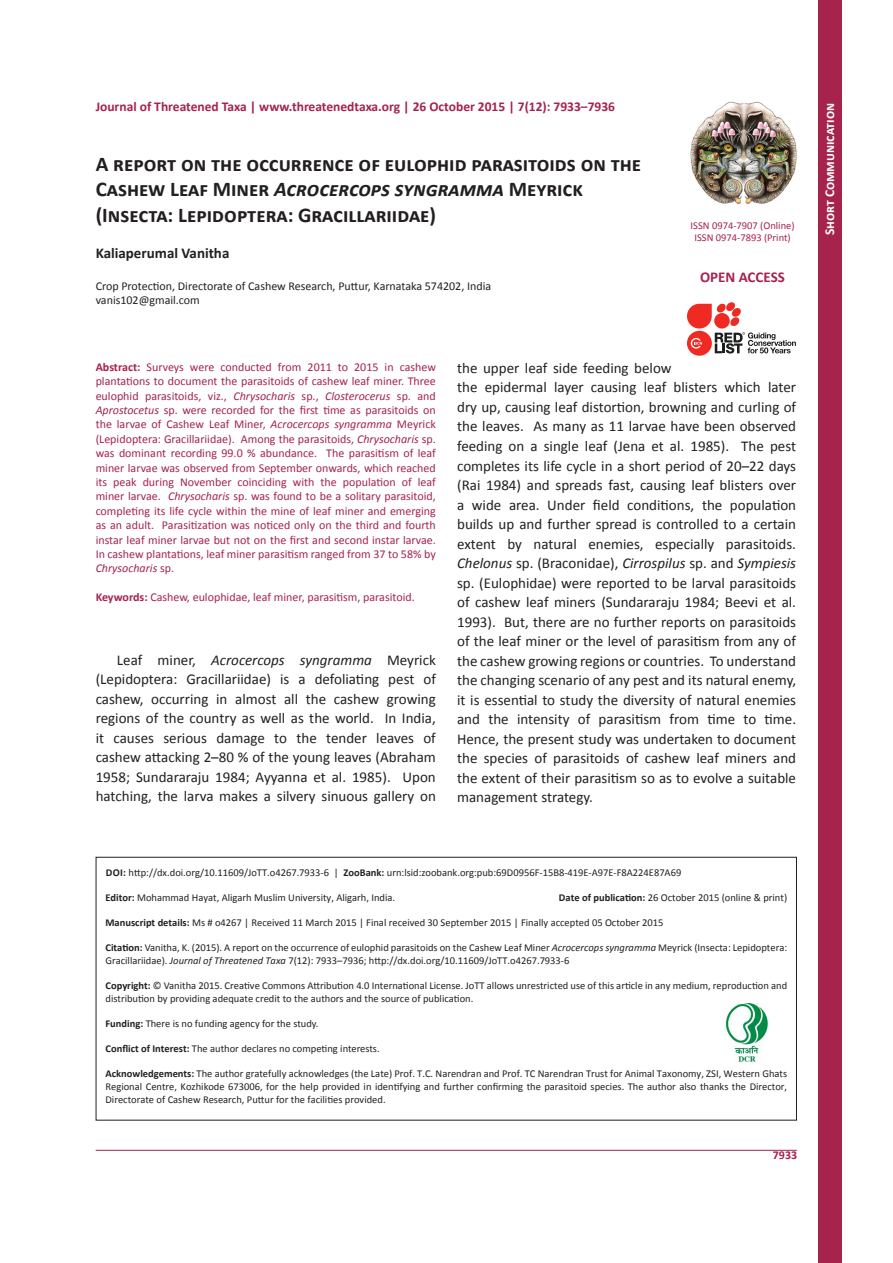
<style>
.page{position:relative;width:893px;height:1263px;background:#fff}
.page>*{position:absolute;margin:0;border:0;box-sizing:border-box;transform-origin:0 0}
.t1{font:700 21px/25.2px "Calibri";color:#231f20}
.t2{font:15px/19.5px "Calibri";color:#231f20;text-align:justify}
.t3{font:700 15px "Calibri";color:#231f20}
.t4{font:700 15px "Calibri";color:#a5234c}
.t5{font:700 13.5px "Calibri";color:#a5234c}
.t6{font:700 13.5px "Calibri";color:#fff}
.t7{font:12px/14.4px "Calibri";color:#a5234c;text-align:justify}
.t8{font:12px "Calibri";color:#231f20}
.t9{font:700 12px "Calibri";color:#a5234c}
.jott_notes_citation{font:10.5px/12.6px "Calibri";color:#231f20}
.jott_notes_citation-2{font:10.5px "Calibri";color:#a5234c}
.s1{font-style:italic}
.s2{font-weight:700}
</style>
<div class="page">
<img style="left:690px;top:101px;width:107px;height:104px">
<div style="left:819px;top:0;width:23px;height:1263px;background:#a5234c"></div>
<div style="left:96px;top:857px;width:701px;height:263px;border:1px solid #231f20"></div>
<hr style="left:96px;top:1150px;width:701px;height:1px;background:#a5234c">
<svg style="left:687px;top:331px;width:25px;height:25px"></svg>
<svg style="left:687px;top:302px;width:109px;height:51px"></svg>
<img style="left:725px;top:1002px;width:43px;height:60px">
<p class="t5" style="left:96px;top:98px;width:521px">Journal of Threatened Taxa | www.threatenedtaxa.org | 26 October 2015 | 7(12): 7933–7936</p>
<p class="t1" style="left:96px;top:152px;width:547px">A report on the occurrence of eulophid parasitoids on the<br>Cashew Leaf Miner <span class="s1">Acrocercops syngramma</span> Meyrick</p>
<p class="t1" style="left:96px;top:202px;width:342px">(Insecta: Lepidoptera: Gracillariidae)</p>
<p class="t3" style="left:96px;top:243px;width:135px">Kaliaperumal Vanitha</p>
<p class="t8" style="left:96px;top:278px;width:397px">Crop Protection, Directorate of Cashew Research, Puttur, Karnataka 574202, India</p>
<p class="t8" style="left:96px;top:293px;width:106px">vanis102@gmail.com</p>
<p class="jott_notes_citation-2" style="left:691px;top:218px;width:105px">ISSN 0974-7907 (Online)</p>
<p class="jott_notes_citation-2" style="left:694px;top:231px;width:98px">ISSN 0974-7893 (Print)</p>
<p class="t4" style="left:700px;top:268px;width:86px">OPEN ACCESS</p>
<p class="t7" style="left:96px;top:360px;width:342px"><span class="s2">Abstract:</span> Surveys were conducted from 2011 to 2015 in cashew plantations to document the parasitoids of cashew leaf miner. Three eulophid parasitoids, viz., <span class="s1">Chrysocharis</span> sp., <span class="s1">Closterocerus</span> sp. and <span class="s1">Aprostocetus</span> sp. were recorded for the first time as parasitoids on the larvae of Cashew Leaf Miner, <span class="s1">Acrocercops syngramma</span> Meyrick (Lepidoptera: Gracillariidae). Among the parasitoids, <span class="s1">Chrysocharis</span> sp. was dominant recording 99.0 % abundance. The parasitism of leaf miner larvae was observed from September onwards, which reached its peak during November coinciding with the population of leaf miner larvae. <span class="s1">Chrysocharis</span> sp. was found to be a solitary parasitoid, completing its life cycle within the mine of leaf miner and emerging as an adult. Parasitization was noticed only on the third and fourth instar leaf miner larvae but not on the first and second instar larvae.<br>In cashew plantations, leaf miner parasitism ranged from 37 to 58% by <span class="s1">Chrysocharis</span> sp.</p>
<p class="t7" style="left:96px;top:590px;width:321px"><span class="s2">Keywords:</span> Cashew, eulophidae, leaf miner, parasitism, parasitoid.</p>
<p class="t2" style="left:96px;top:650px;width:342px;text-indent:21px">Leaf miner, <span class="s1">Acrocercops syngramma</span> Meyrick (Lepidoptera: Gracillariidae) is a defoliating pest of cashew, occurring in almost all the cashew growing regions of the country as well as the world. In India, it causes serious damage to the tender leaves of cashew attacking 2–80 % of the young leaves (Abraham 1958; Sundararaju 1984; Ayyanna et al. 1985). Upon hatching, the larva makes a silvery sinuous gallery on</p>
<p class="t2" style="left:457px;top:358px;width:341px;text-align:left">the upper leaf side feeding below<br>the epidermal layer causing leaf blisters which later dry up, causing leaf distortion, browning and curling of the leaves. As many as 11 larvae have been observed feeding on a single leaf (Jena et al. 1985). The pest completes its life cycle in a short period of 20–22 days (Rai 1984) and spreads fast, causing leaf blisters over a wide area. Under field conditions, the population builds up and further spread is controlled to a certain extent by natural enemies, especially parasitoids.<br><span class="s1">Chelonus</span> sp. (Braconidae), <span class="s1">Cirrospilus</span> sp. and <span class="s1">Sympiesis </span>sp. (Eulophidae) were reported to be larval parasitoids of cashew leaf miners (Sundararaju 1984; Beevi et al.<br>1993). But, there are no further reports on parasitoids of the leaf miner or the level of parasitism from any of the cashew growing regions or countries. To understand the changing scenario of any pest and its natural enemy, it is essential to study the diversity of natural enemies and the intensity of parasitism from time to time.<br>Hence, the present study was undertaken to document the species of parasitoids of cashew leaf miners and the extent of their parasitism so as to evolve a suitable management strategy.</p>
<p class="jott_notes_citation" style="left:106px;top:866px;width:577px"><span class="s2">DOI:</span> http://dx.doi.org/10.11609/JoTT.o4267.7933-6 | <span class="s2">ZooBank:</span> urn:lsid:zoobank.org:pub:69D0956F-15B8-419E-A97E-F8A224E87A69</p>
<p class="jott_notes_citation" style="left:105px;top:891px;width:291px"><span class="s2">Editor:</span> Mohammad Hayat, Aligarh Muslim University, Aligarh, India.</p>
<p class="jott_notes_citation" style="left:559px;top:891px;width:230px"><span class="s2">Date of publication:</span> 26 October 2015 (online &amp; print)</p>
<p class="jott_notes_citation" style="left:105px;top:916px;width:560px"><span class="s2">Manuscript details:</span> Ms # o4267 | Received 11 March 2015 | Final received 30 September 2015 | Finally accepted 05 October 2015</p>
<p class="jott_notes_citation" style="left:105px;top:942px;width:683px"><span class="s2">Citation:</span> Vanitha, K. (2015). A report on the occurrence of eulophid parasitoids on the Cashew Leaf Miner <span class="s1">Acrocercops syngramma</span> Meyrick (Insecta: Lepidoptera:<br>Gracillariidae). <span class="s1">Journal of Threatened Taxa</span> 7(12): 7933–7936; http://dx.doi.org/10.11609/JoTT.o4267.7933-6</p>
<p class="jott_notes_citation" style="left:105px;top:979px;width:683px"><span class="s2">Copyright:</span> © Vanitha 2015. Creative Commons Attribution 4.0 International License. JoTT allows unrestricted use of this article in any medium, reproduction and distribution by providing adequate credit to the authors and the source of publication.</p>
<p class="jott_notes_citation" style="left:105px;top:1017px;width:215px"><span class="s2">Funding:</span> There is no funding agency for the study.</p>
<p class="jott_notes_citation" style="left:105px;top:1042px;width:276px"><span class="s2">Conflict of Interest:</span> The author declares no competing interests.</p>
<p class="jott_notes_citation" style="left:105px;top:1068px;width:683px;text-align:justify"><span class="s2">Acknowledgements:</span> The author gratefully acknowledges (the Late) Prof. T.C. Narendran and Prof. TC Narendran Trust for Animal Taxonomy, ZSI, Western Ghats Regional Centre, Kozhikode 673006, for the help provided in identifying and further confirming the parasitoid species. The author also thanks the Director, Directorate of Cashew Research, Puttur for the facilities provided.</p>
<p class="t9" style="left:773px;top:1148px;width:26px">7933</p>
<p class="t6" style="left:821px;top:235px;width:134px;rotate:-90deg">Short Communication</p>
</div>
